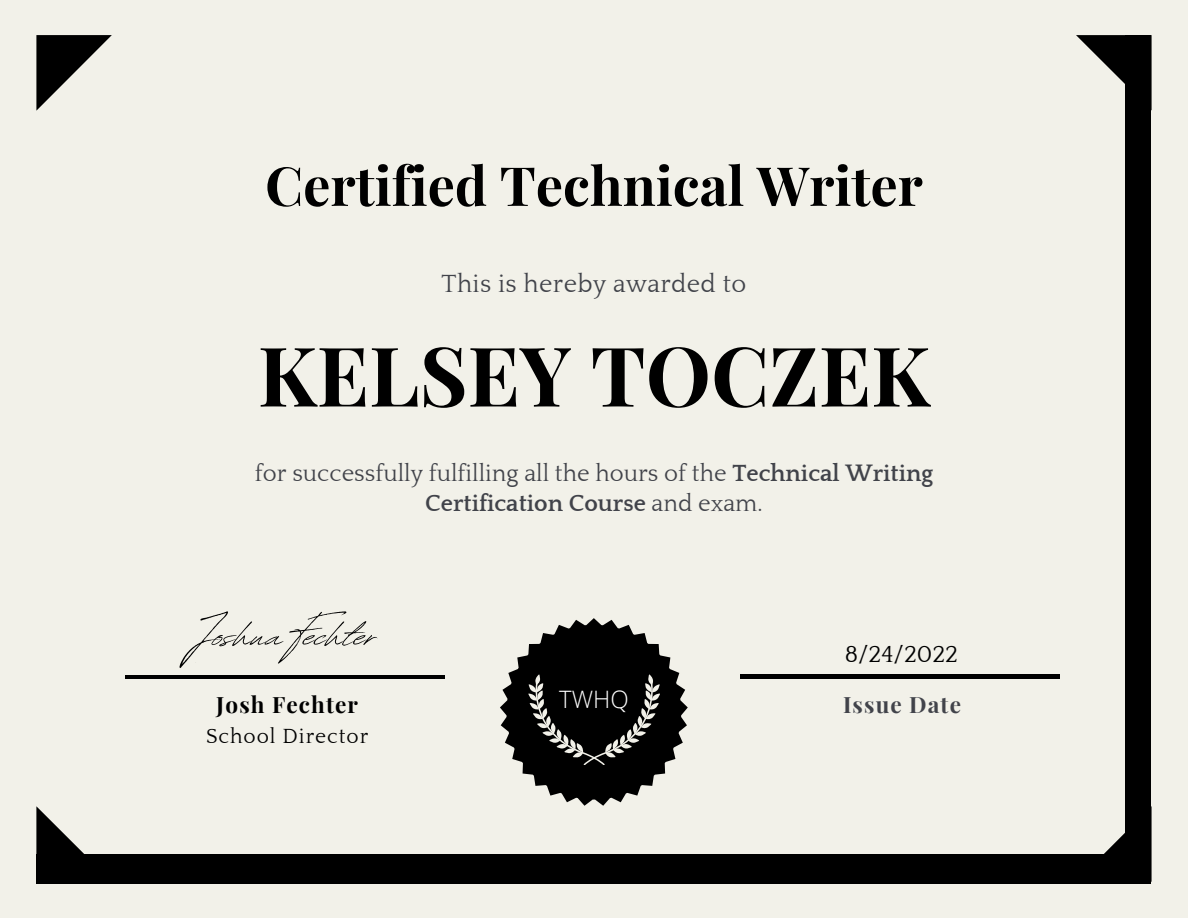
<style>
.page{position:relative;width:1188px;height:918px;background:#f2f1e9}
.page>*{position:absolute;margin:0;border:0;box-sizing:border-box;transform-origin:0 0}
.t1{font:700 82.5px "Playfair Display";color:#000}
.t2{font:55.65px "Revive 80 Signature";color:#000}
.t3{font:700 54px "Playfair Display";color:#000}
.t4{font:25.5px "Quattrocento";letter-spacing:.015em;color:#41434a}
.t5{font:24px/30.3px "Quattrocento";color:#41434a;text-align:center}
.t6{font:24px "Quattrocento";color:#000}
.t7{font:300 24px "Open Sans";color:#fff}
.t8{font:700 22.5px "Playfair Display";letter-spacing:.05em;color:#000}
.t9{font:700 22.5px "Playfair Display";letter-spacing:.05em;color:#41434a}
.t10{font:21px "Quattrocento";letter-spacing:.045em;color:#000}
.s1{font-weight:700}
</style>
<div class="page">
<div style="left:36px;top:35px;width:1115px;height:848px;background:#000"></div>
<div style="left:36px;top:35px;width:1089px;height:819px;background:#f2f1e9"></div>
<svg style="left:500px;top:618px;width:188px;height:188px"></svg>
<svg style="left:36px;top:806px;width:48px;height:48px"></svg>
<svg style="left:36px;top:35px;width:76px;height:76px"></svg>
<svg style="left:1076px;top:35px;width:76px;height:76px"></svg>
<svg style="left:1104px;top:806px;width:48px;height:76px"></svg>
<hr style="left:125px;top:675px;width:320px;height:4px;background:#000">
<hr style="left:740px;top:675px;width:320px;height:3px;background:#000">
<h3 class="t3" style="left:265px;top:148px;width:659px">Certified Technical Writer</h3>
<p class="t4" style="left:442px;top:270px;width:306px">This is hereby awarded to</p>
<h1 class="t1" style="left:258px;top:317px;width:674px">KELSEY TOCZEK</h1>
<p class="t5" style="left:255px;top:458px;width:680px">for successfully fulfilling all the hours of the <span class="s1">Technical Writing<br>Certification Course</span> and exam.</p>
<h2 class="t2" style="left:196px;top:593px;width:183px">Joshua Fechter</h2>
<p class="t8" style="left:216px;top:689px;width:143px">Josh Fechter</p>
<p class="t10" style="left:206px;top:725px;width:164px">School Director</p>
<p class="t6" style="left:845px;top:642px;width:115px">8/24/2022</p>
<p class="t7" style="left:559px;top:683px;width:71px">TWHQ</p>
<p class="t9" style="left:843px;top:689px;width:119px">Issue Date</p>
</div>
